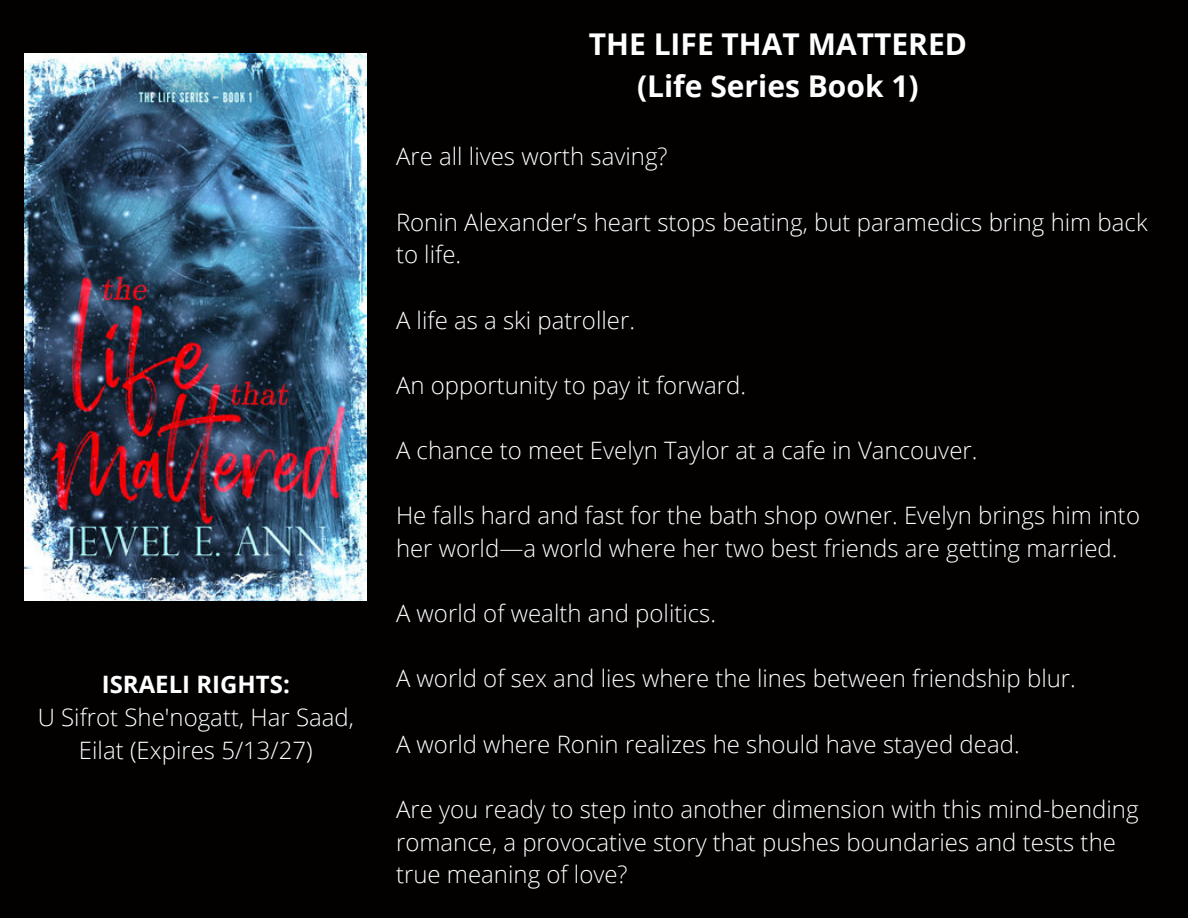
<style>
.page{position:relative;width:1188px;height:918px;background:#020100}
.page>*{position:absolute;margin:0;border:0;box-sizing:border-box;transform-origin:0 0}
.t1{font:700 30px/41.7px "Open Sans";color:#fff;text-align:center}
.t2{font:300 24px/32.7px "Open Sans";color:#fff}
.t3{font:700 24px "Open Sans";color:#fff}
</style>
<div class="page">
<img style="left:25px;top:53px;width:342px;height:547px">
<p class="t3" style="left:102px;top:668px;width:190px">ISRAELI RIGHTS:</p>
<p class="t2" style="left:38px;top:700px;width:318px;text-align:center">U Sifrot She'nogatt, Har Saad,<br>Eilat (Expires 5/13/27)</p>
<p class="t1" style="left:589px;top:23px;width:380px">THE LIFE THAT MATTERED (Life Series Book 1)</p>
<p class="t2" style="left:396px;top:140px;width:273px">Are all lives worth saving?</p>
<p class="t2" style="left:396px;top:205px;width:753px">Ronin Alexander’s heart stops beating, but paramedics bring him back to life.</p>
<p class="t2" style="left:396px;top:303px;width:241px">A life as a ski patroller.</p>
<p class="t2" style="left:396px;top:368px;width:352px">An opportunity to pay it forward.</p>
<p class="t2" style="left:396px;top:433px;width:583px">A chance to meet Evelyn Taylor at a cafe in Vancouver.</p>
<p class="t2" style="left:396px;top:499px;width:746px">He falls hard and fast for the bath shop owner. Evelyn brings him into her world—a world where her two best friends are getting married.</p>
<p class="t2" style="left:396px;top:597px;width:322px">A world of wealth and politics.</p>
<p class="t2" style="left:396px;top:662px;width:681px">A world of sex and lies where the lines between friendship blur.</p>
<p class="t2" style="left:396px;top:727px;width:625px">A world where Ronin realizes he should have stayed dead.</p>
<p class="t2" style="left:396px;top:792px;width:744px">Are you ready to step into another dimension with this mind-bending romance, a provocative story that pushes boundaries and tests the true meaning of love?</p>
</div>
